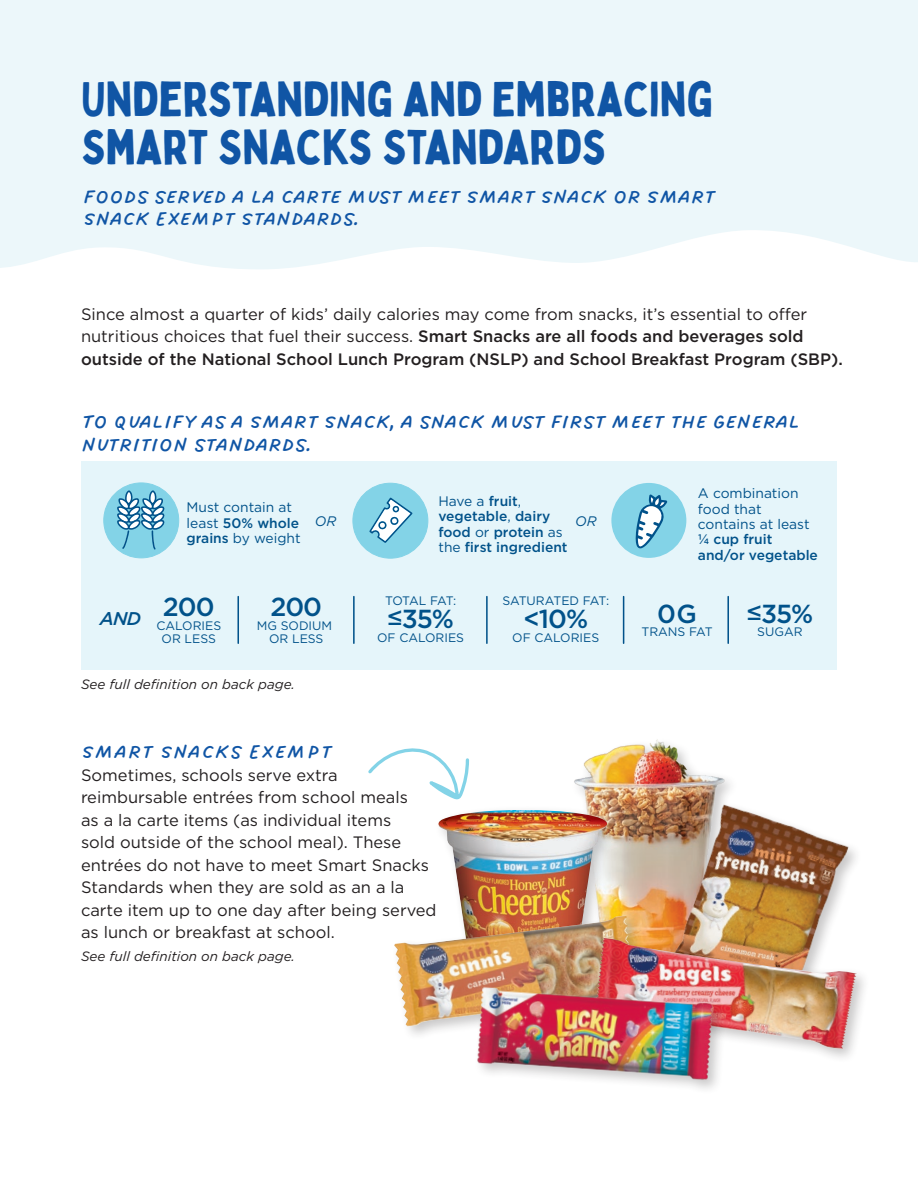
<style>
.page{position:relative;width:918px;height:1188px;background:#fff}
.page>*{position:absolute;margin:0;border:0;box-sizing:border-box;transform-origin:0 0}
.Section_Header{font:48px/48px "Bobby Jones";color:#1055a5}
.Paragraph{font:28.5px/22.5px "DO All Caps Slanted";letter-spacing:-.025em;color:#1055a5}
.Paragraph-2{font:28.5px "DO All Caps Slanted";color:#1055a5}
.t1{font:500 26.1px "Gotham";letter-spacing:-.04em;color:#01528a}
.t2{font:italic 500 18.45px "Gotham";color:#01528a}
.Paragraph-3{font:16.5px/22.5px "Gotham";color:#231f20}
.t3{font:13.8px/15.3px "Gotham";color:#01528a}
.t4{font:500 13.8px/15.3px "Gotham";color:#01528a}
.t5{font:italic 13.8px "Gotham";color:#01528a}
.Paragraph-4{font:italic 13.5px "Gotham";color:#231f20}
.t6{font:12.3px/13.8px "Gotham";color:#01528a;text-align:center}
.s1{font-weight:500}
.s2{font-weight:400}
.s3{font-family:"Myriad Pro";font-weight:700}
</style>
<div class="page">
<div style="left:0;top:0;width:918px;height:269px;background:#ecf7fa"></div>
<div style="left:81px;top:461px;width:756px;height:209px;background:#e5f5fa"></div>
<div style="left:104px;top:483px;width:75px;height:75px;background:#83d3e7;border-radius:50%"></div>
<div style="left:103px;top:483px;width:76px;height:75px;border:1px solid #83d3e7;border-radius:50%"></div>
<svg style="left:116px;top:489px;width:50px;height:62px"></svg>
<div style="left:611px;top:483px;width:75px;height:75px;background:#83d3e7;border-radius:50%"></div>
<svg style="left:636px;top:494px;width:31px;height:55px"></svg>
<hr style="left:237px;top:597px;width:2px;height:46px;background:#01528a">
<hr style="left:353px;top:597px;width:2px;height:46px;background:#01528a">
<hr style="left:486px;top:597px;width:2px;height:46px;background:#01528a">
<hr style="left:623px;top:597px;width:1px;height:46px;background:#01528a">
<hr style="left:727px;top:597px;width:2px;height:46px;background:#01528a">
<div style="left:353px;top:483px;width:75px;height:75px;background:#83d3e7;border-radius:50%"></div>
<div style="left:353px;top:483px;width:75px;height:76px;border:1px solid #83d3e7;border-radius:50%"></div>
<svg style="left:369px;top:497px;width:44px;height:46px"></svg>
<img style="left:574px;top:739px;width:157px;height:195px">
<div style="left:434px;top:805px;width:188px;height:183px;background:#231f20;opacity:.25"></div>
<img style="left:438px;top:810px;width:169px;height:101px">
<img style="left:661px;top:796px;width:195px;height:138px">
<div style="left:390px;top:911px;width:260px;height:130px;background:#231f20;opacity:.25"></div>
<img style="left:394px;top:915px;width:241px;height:111px">
<div style="left:591px;top:934px;width:280px;height:130px;background:#231f20;opacity:.25"></div>
<img style="left:595px;top:938px;width:262px;height:111px">
<div style="left:474px;top:983px;width:253px;height:112px;background:#231f20;opacity:.25"></div>
<img style="left:469px;top:977px;width:252px;height:109px">
<svg style="left:368px;top:748px;width:101px;height:52px"></svg>
<p class="Section_Header" style="left:81px;top:76px;width:634px">UNDERSTANDING AND EMBRACING<br>SMART SNACKS STANDARDS</p>
<p class="Paragraph" style="left:83px;top:184px;width:634px">Foods served a la carte must meet Smart Snack or Smart<br>Snack Exempt Standards.</p>
<p class="Paragraph-3" style="left:81px;top:302px;width:763px">Since almost a quarter of kids’ daily calories may come from snacks, it’s essential to offer nutritious choices that fuel their success. <span class="s1">Smart Snacks are all foods and beverages sold outside of the National School Lunch Program (NSLP) and School Breakfast Program (SBP).</span></p>
<p class="Paragraph" style="left:81px;top:409px;width:721px">To qualify as a Smart Snack, a snack must first meet the general nutrition standards.</p>
<p class="t3" style="left:187px;top:500px;width:116px">Must contain at least <span class="s1">50% whole grains</span> by weight</p>
<p class="t5" style="left:315px;top:512px;width:23px">OR</p>
<p class="t2" style="left:100px;top:607px;width:43px">AND</p>
<p class="t1" style="left:163px;top:589px;width:53px">200</p>
<p class="t6" style="left:156px;top:618px;width:66px">CALORIES<br>OR LESS</p>
<p class="t1" style="left:270px;top:589px;width:53px">200</p>
<p class="t6" style="left:257px;top:618px;width:77px">MG SODIUM<br>OR LESS</p>
<p class="Paragraph-4" style="left:81px;top:675px;width:216px">See full definition on back page.</p>
<p class="t4" style="left:438px;top:493px;width:131px"><span class="s2">Have a</span> fruit<span class="s2">, </span>vegetable<span class="s2">,</span> dairy food <span class="s2">or</span> protein <span class="s2">as the</span> first ingredient</p>
<p class="t5" style="left:575px;top:512px;width:23px">OR</p>
<p class="t6" style="left:385px;top:594px;width:73px">TOTAL FAT:</p>
<p class="t1" style="left:387px;top:602px;width:68px"><span class="s3">≤</span>35%</p>
<p class="t6" style="left:377px;top:631px;width:88px">OF CALORIES</p>
<p class="t6" style="left:502px;top:594px;width:108px">SATURATED FAT:</p>
<p class="t1" style="left:523px;top:602px;width:66px">&lt;10%</p>
<p class="t6" style="left:512px;top:631px;width:88px">OF CALORIES</p>
<p class="Paragraph-2" style="left:81px;top:734px;width:253px">Smart Snacks Exempt</p>
<p class="Paragraph-3" style="left:81px;top:763px;width:357px">Sometimes, schools serve extra reimbursable entrées from school meals<br>as a la carte items (as individual items<br>sold outside of the school meal). These entrées do not have to meet Smart Snacks Standards when they are sold as an a la carte item up to one day after being served as lunch or breakfast at school.</p>
<p class="Paragraph-4" style="left:81px;top:947px;width:216px">See full definition on back page.</p>
<p class="t3" style="left:698px;top:485px;width:122px">A combination food that contains at least <span class="s1">¼ cup fruit and/or vegetable</span></p>
<p class="t1" style="left:657px;top:596px;width:41px">0G</p>
<p class="t6" style="left:641px;top:625px;width:73px">TRANS FAT</p>
<p class="t1" style="left:747px;top:596px;width:68px"><span class="s3">≤</span>35%</p>
<p class="t6" style="left:757px;top:625px;width:47px">SUGAR</p>
</div>
